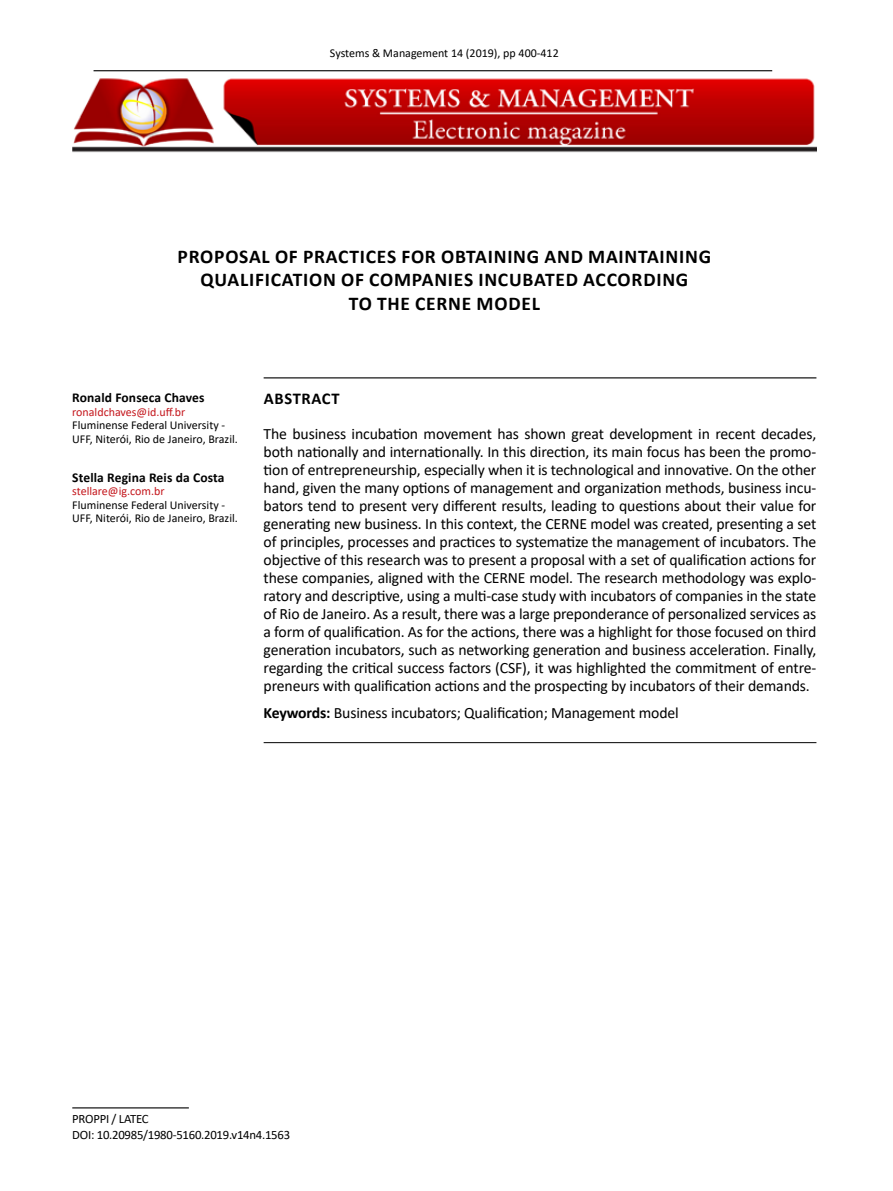
<style>
.page{position:relative;width:893px;height:1191px;background:#fff}
.page>*{position:absolute;margin:0;border:0;box-sizing:border-box;transform-origin:0 0}
.t1{font:700 19.5px/23.4px "Calibri";letter-spacing:.04em;color:#000;text-align:center}
.t2{font:700 16.5px "Calibri";letter-spacing:.04em;color:#000}
.t3{font:15.75px/18px "Calibri";letter-spacing:-.01em;color:#000;text-align:justify}
.t4{font:700 13.5px "Calibri";letter-spacing:.01em;color:#000}
.t5{font:12.75px/15.3px "Calibri";letter-spacing:-.02em;color:#000}
.t6{font:12px/13.5px "Calibri";color:#000}
.t7{font:12px "Calibri";color:#c4161c}
.s1{font-weight:700}
</style>
<div class="page">
<hr style="left:94px;top:70px;width:678px;height:1px;background:#000">
<hr style="left:72px;top:1107px;width:117px;height:1px;background:#000">
<img style="left:72px;top:78px;width:744px;height:75px">
<hr style="left:264px;top:377px;width:552px;height:1px;background:#000">
<hr style="left:264px;top:742px;width:552px;height:1px;background:#000">
<p class="t6" style="left:330px;top:46px;width:230px">Systems &amp; Management 14 (2019), pp 400-412</p>
<p class="t1" style="left:178px;top:244px;width:535px">PROPOSAL OF PRACTICES FOR OBTAINING AND MAINTAINING<br>QUALIFICATION OF COMPANIES INCUBATED ACCORDING<br>TO THE CERNE MODEL</p>
<p class="t4" style="left:72px;top:389px;width:134px">Ronald Fonseca Chaves</p>
<p class="t7" style="left:72px;top:403px;width:115px">ronaldchaves@id.uff.br</p>
<p class="t6" style="left:72px;top:418px;width:167px">Fluminense Federal University -<br>UFF, Niterói, Rio de Janeiro, Brazil.</p>
<p class="t4" style="left:72px;top:469px;width:154px">Stella Regina Reis da Costa</p>
<p class="t7" style="left:72px;top:483px;width:94px">stellare@ig.com.br</p>
<p class="t6" style="left:72px;top:498px;width:167px">Fluminense Federal University -<br>UFF, Niterói, Rio de Janeiro, Brazil.</p>
<p class="t2" style="left:264px;top:388px;width:77px">ABSTRACT</p>
<p class="t3" style="left:264px;top:424px;width:554px">The business incubation movement has shown great development in recent decades, both nationally and internationally. In this direction, its main focus has been the promo&shy;tion of entrepreneurship, especially when it is technological and innovative. On the other hand, given the many options of management and organization methods, business incu&shy;bators tend to present very different results, leading to questions about their value for generating new business. In this context, the CERNE model was created, presenting a set of principles, processes and practices to systematize the management of incubators. The objective of this research was to present a proposal with a set of qualification actions for these companies, aligned with the CERNE model. The research methodology was explo&shy;ratory and descriptive, using a multi-case study with incubators of companies in the state of Rio de Janeiro. As a result, there was a large preponderance of personalized services as a form of qualification. As for the actions, there was a highlight for those focused on third generation incubators, such as networking generation and business acceleration. Finally, regarding the critical success factors (CSF), it was highlighted the commitment of entre&shy;preneurs with qualification actions and the prospecting by incubators of their demands.</p>
<p class="t3" style="left:264px;top:703px;width:417px"><span class="s1">Keywords:</span> Business incubators; Qualification; Management model</p>
<p class="t5" style="left:72px;top:1111px;width:219px">PROPPI / LATEC<br>DOI: 10.20985/1980-5160.2019.v14n4.1563</p>
</div>
